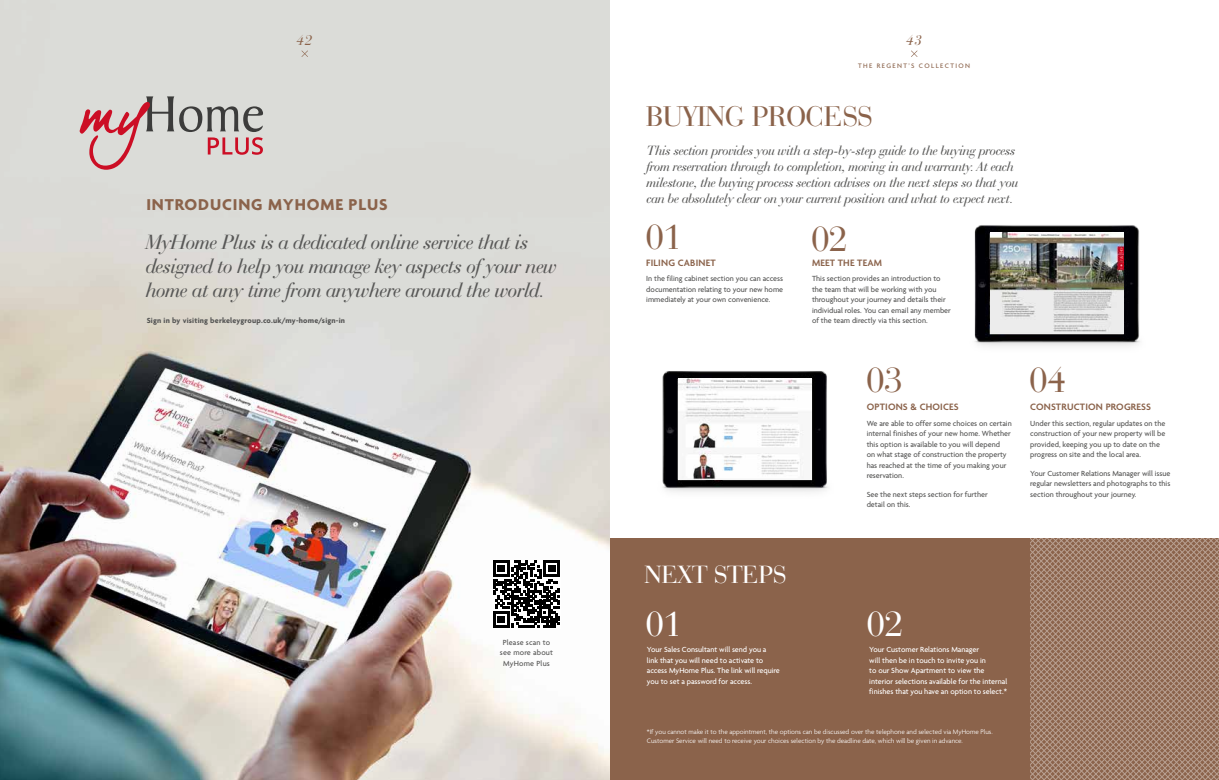
<style>
.page{position:relative;width:1219px;height:780px;background:#fff}
.page>*{position:absolute;margin:0;border:0;box-sizing:border-box;transform-origin:0 0}
.t1{font:37.2px "Bauer Bodoni BT";color:#8b634b}
.t2{font:37.2px "Bauer Bodoni BT";color:#fff}
.t3{font:29.8px "Bauer Bodoni BT";color:#8b634b}
.t4{font:26.1px "Bauer Bodoni BT";color:#fff}
.t5{font:italic 21.5px/24px "Bauer Bodoni BT";letter-spacing:-.01em;color:#575756}
.t6{font:700 17px "Agenda";letter-spacing:.05em;color:#8b634b}
.t7{font:italic 15px "Bauer Bodoni BT";color:#8b634b}
.t8{font:italic 14px/16px "Bauer Bodoni BT";letter-spacing:-.01em;color:#575756}
.t9{font:600 10px "Agenda";letter-spacing:.02em;color:#8b634b}
.t10{font:500 8px/10.5px "Agenda";color:#575756}
.t11{font:500 8px/10.5px "Agenda";color:#fff}
.t12{font:700 8px "Agenda";letter-spacing:.025em;color:#575756}
.t13{font:500 8px/10.5px "Agenda";letter-spacing:.025em;color:#575756;text-align:center}
.t14{font:300 7px/9px "Agenda";color:#fff}
.t15{font:500 7px "Agenda";letter-spacing:.2em;color:#8b634b}
</style>
<div class="page">
<div style="left:609px;top:538px;width:610px;height:242px;background:#8b634b"></div>
<img style="left:0;top:0;width:609px;height:780px">
<img style="left:974px;top:225px;width:166px;height:121px">
<img style="left:990px;top:233px;width:134px;height:100px">
<img style="left:662px;top:371px;width:166px;height:121px">
<img style="left:678px;top:378px;width:134px;height:101px">
<svg style="left:80px;top:96px;width:183px;height:74px"></svg>
<svg style="left:492px;top:560px;width:68px;height:68px"></svg>
<svg style="left:493px;top:560px;width:67px;height:67px"></svg>
<svg style="left:1030px;top:538px;width:189px;height:242px"></svg>
<svg style="left:301px;top:50px;width:7px;height:7px"></svg>
<svg style="left:911px;top:50px;width:6px;height:7px"></svg>
<h3 class="t7" style="left:297px;top:31px;width:17px">42</h3>
<h3 class="t7" style="left:906px;top:31px;width:17px">43</h3>
<h3 class="t6" style="left:146px;top:195px;width:243px">INTRODUCING MYHOME PLUS</h3>
<h3 class="t5" style="left:146px;top:230px;width:412px">MyHome Plus is a dedicated online service that is designed to help you manage key aspects of your new home at any time from anywhere around the world.</h3>
<p class="t12" style="left:147px;top:316px;width:200px">Sign in by visiting berkeleygroup.co.uk/my-home/sign-in</p>
<p class="t15" style="left:858px;top:61px;width:113px">THE REGENT’S COLLECTION</p>
<h2 class="t3" style="left:646px;top:98px;width:227px">BUYING PROCESS</h2>
<p class="t8" style="left:647px;top:142px;width:373px">This section provides you with a step-by-step guide to the buying process from reservation through to completion, moving in and warranty. At each milestone, the buying process section advises on the next steps so that you can be absolutely clear on your current position and what to expect next.</p>
<h1 class="t1" style="left:646px;top:215px;width:37px">01</h1>
<p class="t9" style="left:646px;top:257px;width:71px">FILING CABINET</p>
<p class="t10" style="left:646px;top:274px;width:138px;text-align:justify">In the filing cabinet section you can access documentation relating to your new home immediately at your own convenience.</p>
<h1 class="t1" style="left:811px;top:216px;width:37px">02</h1>
<p class="t9" style="left:812px;top:257px;width:72px">MEET THE TEAM</p>
<p class="t10" style="left:812px;top:274px;width:140px">This section provides an introduction to the team that will be working with you throughout your journey and details their individual roles. You can email any member of the team directly via this section.</p>
<h1 class="t1" style="left:867px;top:357px;width:37px">03</h1>
<p class="t9" style="left:867px;top:401px;width:94px">OPTIONS &amp; CHOICES</p>
<p class="t10" style="left:867px;top:418px;width:147px">We are able to offer some choices on certain internal finishes of your new home. Whether this option is available to you will depend<br>on what stage of construction the property has reached at the time of you making your reservation.</p>
<p class="t10" style="left:867px;top:489px;width:123px">See the next steps section for further detail on this.</p>
<h1 class="t1" style="left:1029px;top:357px;width:37px">04</h1>
<p class="t9" style="left:1030px;top:401px;width:122px">CONSTRUCTION PROGRESS</p>
<p class="t10" style="left:1030px;top:418px;width:137px">Under this section, regular updates on the construction of your new property will be provided, keeping you up to date on the progress on site and the local area.</p>
<p class="t10" style="left:1030px;top:468px;width:142px;text-align:justify">Your Customer Relations Manager will issue regular newsletters and photographs to this section throughout your journey.</p>
<p class="t13" style="left:500px;top:637px;width:55px">Please scan to see more about<br>MyHome Plus</p>
<h3 class="t4" style="left:645px;top:558px;width:143px">NEXT STEPS</h3>
<h1 class="t2" style="left:646px;top:600px;width:37px">01</h1>
<h1 class="t2" style="left:867px;top:600px;width:37px">02</h1>
<p class="t11" style="left:647px;top:644px;width:134px">Your Sales Consultant will send you a<br>link that you will need to activate to access MyHome Plus. The link will require you to set a password for access.</p>
<p class="t11" style="left:869px;top:644px;width:139px">Your Customer Relations Manager<br>will then be in touch to invite you in<br>to our Show Apartment to view the interior selections available for the internal finishes that you have an option to select.*</p>
<p class="t14" style="left:647px;top:727px;width:347px">*If you cannot make it to the appointment, the options can be discussed over the telephone and selected via MyHome Plus.<br>Customer Service will need to receive your choices selection by the deadline date, which will be given in advance.</p>
</div>
